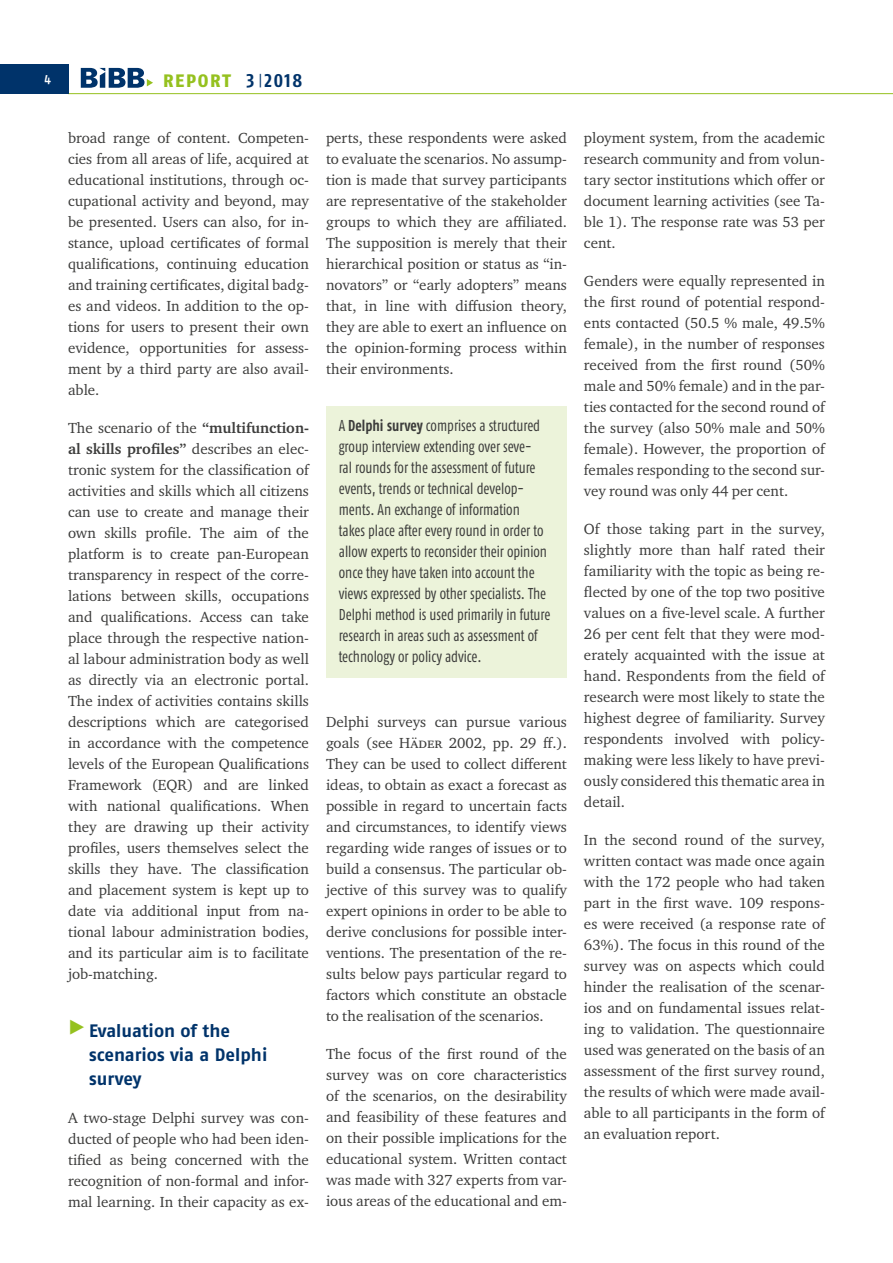
<style>
.page{position:relative;width:893px;height:1263px;background:#fff}
.page>*{position:absolute;margin:0;border:0;box-sizing:border-box;transform-origin:0 0}
.t1{font:700 18px/24px "Fago Pro";color:#00336a}
.t2{font:800 18px "Fago Pro";letter-spacing:.09em;color:#95c11f}
.Standard_Erläuterungen{font:condensed 15.75px/21px "Fago Pro";color:#3c3c3b;scale:.9 1}
.Standard_p{font:15px/21px "Charter ITC Pro";color:#3c3c3b;text-align:justify}
.t3{font:500 13.5px "Fago Pro";color:#fff;scale:.9 1}
.s1{font-weight:700;font-stretch:condensed;font-size:19.5px;color:#00336a}
.s2{font-weight:700}
.s3{font-size:27px;color:#95c11f}
</style>
<div class="page">
<hr style="left:68px;top:93px;width:825px;height:1px;background:#95c11f">
<div style="left:0;top:64px;width:68px;height:30px;background:#00336a"></div>
<svg style="left:81px;top:68px;width:72px;height:20px"></svg>
<div style="left:326px;top:406px;width:241px;height:271px;background:#ecf3da"></div>
<p class="t3" style="left:44px;top:71px;width:9px">4</p>
<p class="t2" style="left:163px;top:70px;width:141px">REPORT <span class="s1">3</span> <sup>|</sup><span class="s1">2018</span></p>
<p class="Standard_p" style="left:68px;top:127px;width:242px">broad range of content. Competen&shy;cies from all areas of life, acquired at educational institutions, through oc&shy;cupational activity and beyond, may be presented. Users can also, for in&shy;stance, upload certificates of formal qualifications, continuing education and training certificates, digital badg&shy;es and videos. In addition to the op&shy;tions for users to present their own evidence, opportunities for assess&shy;ment by a third party are also avail&shy;able.</p>
<p class="Standard_p" style="left:68px;top:417px;width:242px">The scenario of the <span class="s2">“multifunction&shy;al skills profiles”</span> describes an elec&shy;tronic system for the classification of activities and skills which all citizens can use to create and manage their own skills profile. The aim of the platform is to create pan-European transparency in respect of the corre&shy;lations between skills, occupations and qualifications. Access can take place through the respective nation&shy;al labour administration body as well as directly via an electronic portal.<br>The index of activities contains skills descriptions which are categorised in accordance with the competence levels of the European Qualifications Framework (EQR) and are linked with national qualifications. When they are drawing up their activity profiles, users themselves select the skills they have. The classification and placement system is kept up to date via additional input from na&shy;tional labour administration bodies, and its particular aim is to facilitate job-matching.</p>
<p class="t1" style="left:89px;top:1019px;width:180px;text-indent:-21px"><span class="s3">▶</span> Evaluation of the scenarios via a Delphi survey</p>
<p class="Standard_p" style="left:68px;top:1107px;width:242px">A two-stage Delphi survey was con&shy;ducted of people who had been iden&shy;tified as being concerned with the recognition of non-formal and infor&shy;mal learning. In their capacity as ex-</p>
<p class="Standard_p" style="left:326px;top:127px;width:242px">perts, these respondents were asked to evaluate the scenarios. No assump&shy;tion is made that survey participants are representative of the stakeholder groups to which they are affiliated.<br>The supposition is merely that their hierarchical position or status as “in&shy;novators” or “early adopters” means that, in line with diffusion theory, they are able to exert an influence on the opinion-forming process within their environments.</p>
<p class="Standard_Erläuterungen" style="left:339px;top:415px;width:237px">A <span class="s2">Delphi survey</span> comprises a structured group interview extending over seve-<br>ral rounds for the assessment of future events, trends or technical develop&shy;ments. An exchange of information<br>takes place after every round in order to allow experts to reconsider their opinion once they have taken into account the views expressed by other specialists. The Delphi method is used primarily in future research in areas such as assessment of technology or policy advice.</p>
<p class="Standard_p" style="left:326px;top:711px;width:242px">Delphi surveys can pursue various goals (see Häder 2002, pp. 29 ff.).<br>They can be used to collect different ideas, to obtain as exact a forecast as possible in regard to uncertain facts and circumstances, to identify views regarding wide ranges of issues or to build a consensus. The particular ob&shy;jective of this survey was to qualify expert opinions in order to be able to derive conclusions for possible inter&shy;ventions. The presentation of the re&shy;sults below pays particular regard to factors which constitute an obstacle to the realisation of the scenarios.</p>
<p class="Standard_p" style="left:326px;top:1043px;width:242px">The focus of the first round of the survey was on core characteristics of the scenarios, on the desirability and feasibility of these features and on their possible implications for the educational system. Written contact was made with 327 experts from var&shy;ious areas of the educational and em-</p>
<p class="Standard_p" style="left:584px;top:127px;width:242px">ployment system, from the academic research community and from volun&shy;tary sector institutions which offer or document learning activities (see Ta&shy;ble 1). The response rate was 53 per cent.</p>
<p class="Standard_p" style="left:584px;top:270px;width:242px">Genders were equally represented in the first round of potential respond&shy;ents contacted (50.5 % male, 49.5% female), in the number of responses received from the first round (50% male and 50% female) and in the par&shy;ties contacted for the second round of the survey (also 50% male and 50% female). However, the proportion of females responding to the second sur&shy;vey round was only 44 per cent.</p>
<p class="Standard_p" style="left:584px;top:518px;width:242px">Of those taking part in the survey, slightly more than half rated their familiarity with the topic as being re&shy;flected by one of the top two positive values on a five-level scale. A further 26 per cent felt that they were mod&shy;erately acquainted with the issue at hand. Respondents from the field of research were most likely to state the highest degree of familiarity. Survey respondents involved with policy&shy;making were less likely to have previ&shy;ously considered this thematic area in detail.</p>
<p class="Standard_p" style="left:584px;top:829px;width:242px">In the second round of the survey, written contact was made once again with the 172 people who had taken part in the first wave. 109 respons&shy;es were received (a response rate of 63%). The focus in this round of the survey was on aspects which could hinder the realisation of the scenar&shy;ios and on fundamental issues relat&shy;ing to validation. The questionnaire used was generated on the basis of an assessment of the first survey round, the results of which were made avail&shy;able to all participants in the form of an evaluation report.</p>
</div>
